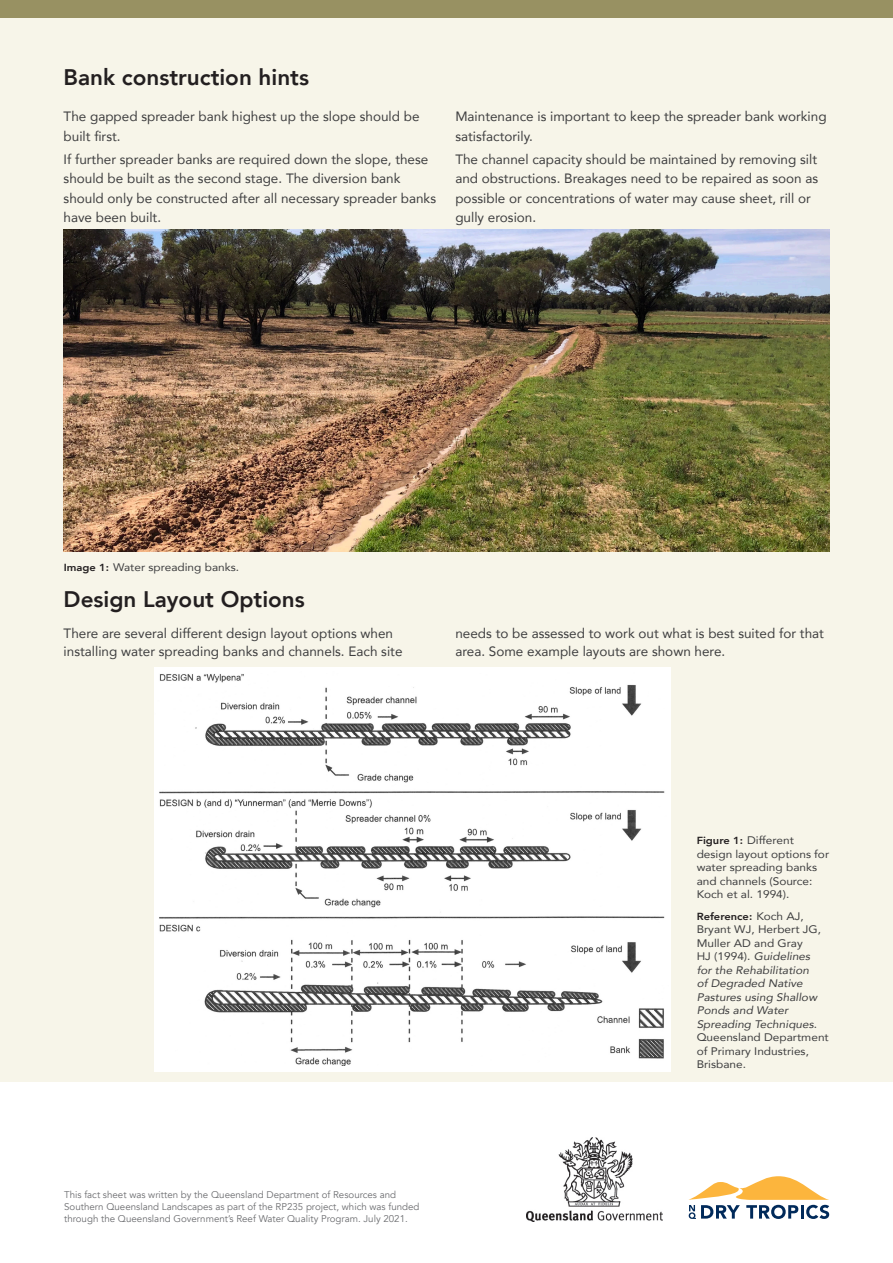
<style>
.page{position:relative;width:893px;height:1263px;background:#fff}
.page>*{position:absolute;margin:0;border:0;box-sizing:border-box;transform-origin:0 0}
.Heading_3{font:800 22.5px "Avenir";color:#231f20}
.Bullets{font:13.5px/19.4px "Avenir";color:#3e3e3f}
.t1{font:italic 10.95px/13.5px "Avenir";color:#3e3e3f;scale:1.08 1}
.t2{font:10.95px/13.5px "Avenir";color:#3e3e3f;scale:1.08 1}
.t3{font:800 10.2px "Avenir";color:#231f20;scale:1.08 1}
.t4{font:9.75px/12px "Avenir";color:#6c6d70}
.s1{font-weight:800;font-size:10.2px;color:#231f20}
.s2{font-weight:400;font-size:10.95px;color:#3e3e3f}
.s3{font-style:normal}
</style>
<div class="page">
<div style="left:0;top:0;width:893px;height:1082px;background:#f7f5e9"></div>
<svg style="left:688px;top:1176px;width:141px;height:43px"></svg>
<img style="left:526px;top:1138px;width:136px;height:83px">
<div style="left:0;top:0;width:893px;height:17px;background:#989162"></div>
<img style="left:64px;top:229px;width:765px;height:323px">
<div style="left:154px;top:667px;width:517px;height:404px;background:#fff"></div>
<img style="left:159px;top:674px;width:506px;height:391px">
<p class="Heading_3" style="left:64px;top:59px;width:247px">Bank construction hints</p>
<p class="Bullets" style="left:64px;top:106px;width:357px">The gapped spreader bank highest up the slope should be built first.</p>
<p class="Bullets" style="left:64px;top:149px;width:374px">If further spreader banks are required down the slope, these should be built as the second stage. The diversion bank should only be constructed after all necessary spreader banks have been built.</p>
<p class="Bullets" style="left:455px;top:106px;width:373px">Maintenance is important to keep the spreader bank working satisfactorily.</p>
<p class="Bullets" style="left:455px;top:149px;width:364px">The channel capacity should be maintained by removing silt and obstructions. Breakages need to be repaired as soon as possible or concentrations of water may cause sheet, rill or gully erosion.</p>
<p class="t2" style="left:64px;top:560px;width:164px"><span class="s1">Image 1:</span> Water spreading banks.</p>
<p class="Heading_3" style="left:64px;top:582px;width:243px">Design Layout Options</p>
<p class="Bullets" style="left:64px;top:624px;width:340px;line-height:18px">There are several different design layout options when installing water spreading banks and channels. Each site</p>
<p class="Bullets" style="left:455px;top:624px;width:370px;line-height:18px">needs to be assessed to work out what is best suited for that area. Some example layouts are shown here.</p>
<p class="t4" style="left:64px;top:1189px;width:357px">This fact sheet was written by the Queensland Department of Resources and<br>Southern Queensland Landscapes as part of the RP235 project, which was funded through the Queensland Government’s Reef Water Quality Program. July 2021.</p>
<p class="t2" style="left:697px;top:833px;width:124px"><span class="s1">Figure 1:</span> Different design layout options for water spreading banks and channels (Source:<br>Koch et al. 1994).</p>
<p class="t3" style="left:697px;top:908px;width:101px">Reference: <span class="s2">Koch AJ,</span></p>
<p class="t1" style="left:697px;top:922px;width:124px"><span class="s3">Bryant WJ, Herbert JG,<br>Muller AD and Gray<br>HJ (1994).</span> Guidelines<br>for the Rehabilitation<br>of Degraded Native<br>Pastures using Shallow<br>Ponds and Water<br>Spreading Techniques<span class="s3">.<br>Queensland Department of Primary Industries,<br>Brisbane.</span></p>
</div>
